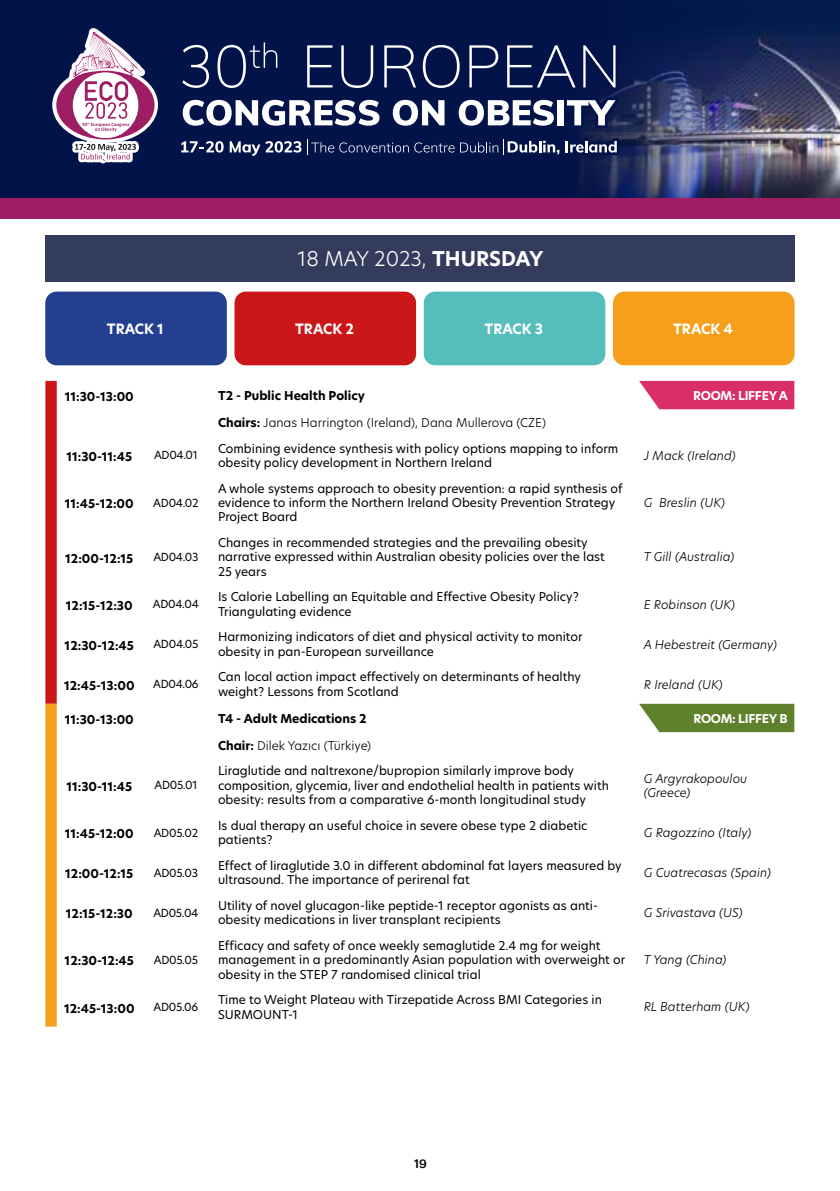
<style>
.page{position:relative;width:840px;height:1191px;background:#fff}
.page>*{position:absolute;margin:0;border:0;box-sizing:border-box;transform-origin:0 0}
.t1{font:300 20px "Hero New";color:#fff}
.t2{font:700 14px "Hero New";color:#fff}
.t3{font:12px/14.4px "Hero New";color:#000}
.t4{font:700 12px "Hero New";color:#000}
.t5{font:italic 300 12px/14.4px "Hero New";color:#000}
.t6{font:300 12px "Hero New";color:#000}
.t7{font:700 12px "Hero New";letter-spacing:-.025em;color:#fff}
.t8{font:500 12px "Graphik";color:#000}
.t9{font:11px "Hero New";letter-spacing:-.025em;color:#000}
.s1{font-weight:700}
</style>
<div class="page">
<hr style="left:0;top:0;width:1px;height:216px;background:#011349">
<img style="left:1px;top:0;width:838px;height:198px">
<svg style="left:52px;top:28px;width:106px;height:157px"></svg>
<svg style="left:175px;top:32px;width:448px;height:143px;background:#273664"></svg>
<div style="left:0;top:198px;width:839px;height:20px;background:#9f1d63"></div>
<div style="left:45px;top:235px;width:749px;height:46px;background:#333c5d"></div>
<svg style="left:45px;top:381px;width:12px;height:645px;background:#e26326"></svg>
<svg style="left:639px;top:381px;width:154px;height:28px;background:#dc3b70"></svg>
<svg style="left:639px;top:704px;width:154px;height:28px;background:#69883a"></svg>
<div style="left:45px;top:291px;width:182px;height:74px;background:#233f90;border-radius:11px"></div>
<div style="left:234px;top:291px;width:182px;height:74px;background:#cb161a;border-radius:11px"></div>
<div style="left:423px;top:291px;width:182px;height:74px;background:#55bdbc;border-radius:11px"></div>
<div style="left:612px;top:291px;width:182px;height:74px;background:#f69f1a;border-radius:11px"></div>
<h1 class="t1" style="left:297px;top:245px;width:247px">18 MAY 2023, <span class="s1">THURSDAY</span></h1>
<p class="t2" style="left:107px;top:319px;width:58px">TRACK 1</p>
<p class="t2" style="left:295px;top:319px;width:60px">TRACK 2</p>
<p class="t2" style="left:484px;top:319px;width:60px">TRACK 3</p>
<p class="t2" style="left:672px;top:319px;width:61px">TRACK 4</p>
<p class="t4" style="left:65px;top:388px;width:70px">11:30-13:00</p>
<p class="t4" style="left:218px;top:387px;width:148px">T2 - Public Health Policy</p>
<p class="t7" style="left:693px;top:387px;width:96px">ROOM: LIFFEY A</p>
<p class="t6" style="left:218px;top:414px;width:329px"><span class="s1">Chairs:</span> Janas Harrington (Ireland), Dana Mullerova (CZE)</p>
<p class="t4" style="left:66px;top:448px;width:67px">11:30-11:45</p>
<p class="t9" style="left:154px;top:448px;width:45px">AD04.01</p>
<p class="t3" style="left:218px;top:441px;width:401px">Combining evidence synthesis with policy options mapping to inform obesity policy development in Northern Ireland</p>
<p class="t5" style="left:643px;top:448px;width:93px">J Mack (Ireland)</p>
<p class="t4" style="left:65px;top:495px;width:70px">11:45-12:00</p>
<p class="t9" style="left:153px;top:495px;width:47px">AD04.02</p>
<p class="t3" style="left:218px;top:481px;width:406px">A whole systems approach to obesity prevention: a rapid synthesis of evidence to inform the Northern Ireland Obesity Prevention Strategy<br>Project Board</p>
<p class="t5" style="left:643px;top:495px;width:83px">G Breslin (UK)</p>
<p class="t4" style="left:65px;top:550px;width:70px">12:00-12:15</p>
<p class="t9" style="left:153px;top:549px;width:47px">AD04.03</p>
<p class="t3" style="left:218px;top:535px;width:388px">Changes in recommended strategies and the prevailing obesity narrative expressed within Australian obesity policies over the last<br>25 years</p>
<p class="t5" style="left:643px;top:549px;width:92px">T Gill (Australia)</p>
<p class="t4" style="left:66px;top:597px;width:68px">12:15-12:30</p>
<p class="t9" style="left:153px;top:596px;width:47px">AD04.04</p>
<p class="t3" style="left:218px;top:589px;width:362px">Is Calorie Labelling an Equitable and Effective Obesity Policy?<br>Triangulating evidence</p>
<p class="t5" style="left:643px;top:596px;width:93px">E Robinson (UK)</p>
<p class="t4" style="left:65px;top:637px;width:71px">12:30-12:45</p>
<p class="t9" style="left:153px;top:636px;width:47px">AD04.05</p>
<p class="t3" style="left:218px;top:629px;width:366px">Harmonizing indicators of diet and physical activity to monitor obesity in pan-European surveillance</p>
<p class="t5" style="left:643px;top:636px;width:135px">A Hebestreit (Germany)</p>
<p class="t4" style="left:64px;top:677px;width:72px">12:45-13:00</p>
<p class="t9" style="left:153px;top:676px;width:47px">AD04.06</p>
<p class="t3" style="left:218px;top:669px;width:364px">Can local action impact effectively on determinants of healthy weight? Lessons from Scotland</p>
<p class="t5" style="left:643px;top:676px;width:81px">R Ireland (UK)</p>
<p class="t4" style="left:65px;top:711px;width:70px">11:30-13:00</p>
<p class="t4" style="left:218px;top:710px;width:150px">T4 - Adult Medications 2</p>
<p class="t7" style="left:693px;top:710px;width:96px">ROOM: LIFFEY B</p>
<p class="t6" style="left:218px;top:737px;width:155px"><span class="s1">Chair:</span> Dilek Yazıcı (Türkiye)</p>
<p class="t4" style="left:66px;top:778px;width:67px">11:30-11:45</p>
<p class="t9" style="left:154px;top:778px;width:44px">AD05.01</p>
<p class="t3" style="left:218px;top:763px;width:392px">Liraglutide and naltrexone/bupropion similarly improve body composition, glycemia, liver and endothelial health in patients with obesity: results from a comparative 6-month longitudinal study</p>
<p class="t5" style="left:643px;top:770px;width:105px">G Argyrakopoulou (Greece)</p>
<p class="t4" style="left:65px;top:825px;width:70px">11:45-12:00</p>
<p class="t9" style="left:154px;top:825px;width:46px">AD05.02</p>
<p class="t3" style="left:218px;top:818px;width:371px">Is dual therapy an useful choice in severe obese type 2 diabetic patients?</p>
<p class="t5" style="left:643px;top:825px;width:109px">G Ragozzino (Italy)</p>
<p class="t4" style="left:65px;top:865px;width:70px">12:00-12:15</p>
<p class="t9" style="left:154px;top:865px;width:46px">AD05.03</p>
<p class="t3" style="left:218px;top:858px;width:405px">Effect of liraglutide 3.0 in different abdominal fat layers measured by ultrasound. The importance of perirenal fat</p>
<p class="t5" style="left:643px;top:865px;width:129px">G Cuatrecasas (Spain)</p>
<p class="t4" style="left:66px;top:905px;width:68px">12:15-12:30</p>
<p class="t9" style="left:153px;top:905px;width:47px">AD05.04</p>
<p class="t3" style="left:218px;top:898px;width:381px">Utility of novel glucagon-like peptide-1 receptor agonists as anti&shy;obesity medications in liver transplant recipients</p>
<p class="t5" style="left:643px;top:905px;width:101px">G Srivastava (US)</p>
<p class="t4" style="left:65px;top:952px;width:71px">12:30-12:45</p>
<p class="t9" style="left:154px;top:952px;width:46px">AD05.05</p>
<p class="t3" style="left:218px;top:938px;width:408px">Efficacy and safety of once weekly semaglutide 2.4 mg for weight management in a predominantly Asian population with overweight or obesity in the STEP 7 randomised clinical trial</p>
<p class="t5" style="left:643px;top:952px;width:84px">T Yang (China)</p>
<p class="t4" style="left:64px;top:1000px;width:72px">12:45-13:00</p>
<p class="t9" style="left:153px;top:999px;width:46px">AD05.06</p>
<p class="t3" style="left:218px;top:992px;width:385px">Time to Weight Plateau with Tirzepatide Across BMI Categories in<br>SURMOUNT-1</p>
<p class="t5" style="left:643px;top:999px;width:107px">RL Batterham (UK)</p>
<p class="t8" style="left:414px;top:1154px;width:14px">19</p>
</div>
